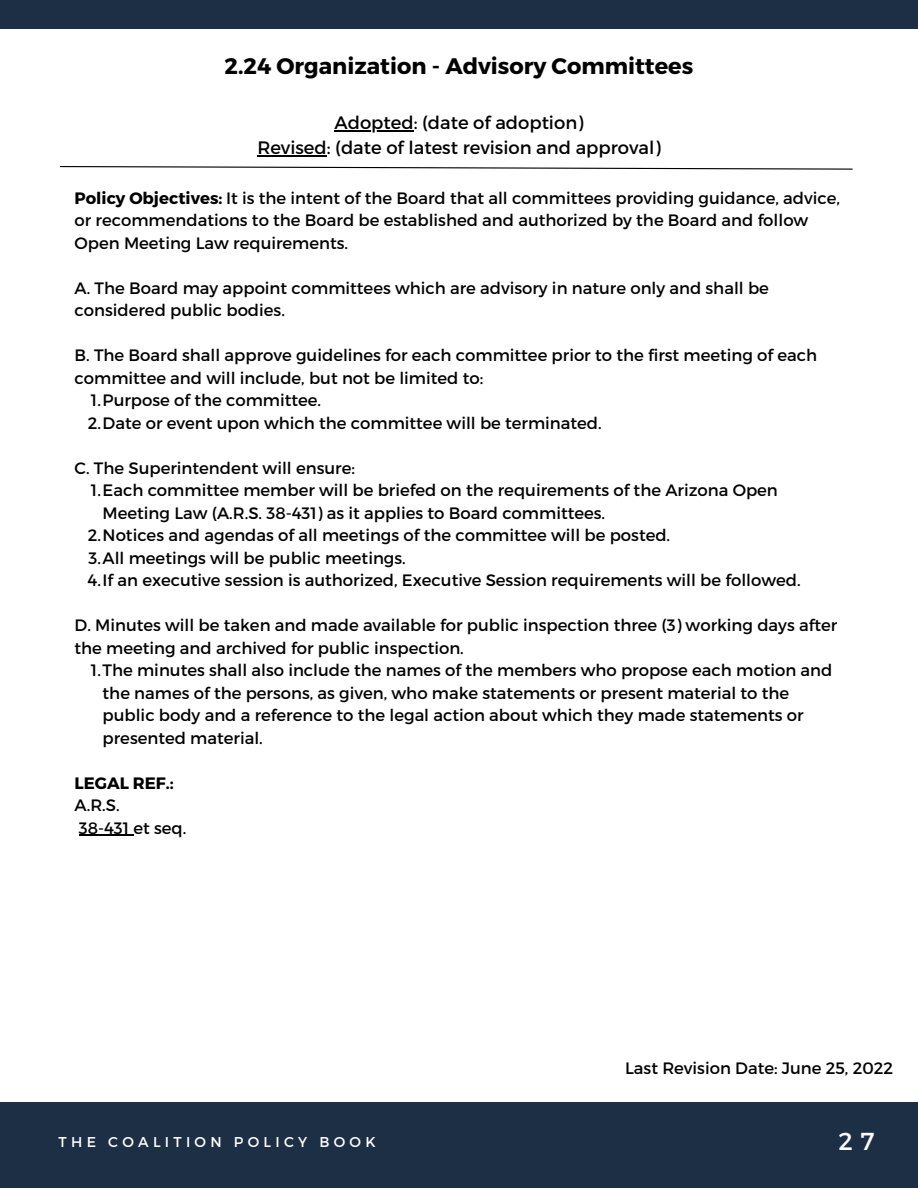
<style>
.page{position:relative;width:918px;height:1188px;background:#fff}
.page>*{position:absolute;margin:0;border:0;box-sizing:border-box;transform-origin:0 0}
.t1{font:24.6px "Montserrat";color:#fff}
.t2{font:700 22.5px "Montserrat";color:#000}
.t3{font:18px "Montserrat";color:#000}
.t4{font:16.5px/22.5px "Montserrat";color:#000}
.t5{font:700 16.5px "Montserrat";color:#000}
.t6{font:14.25px "Montserrat";letter-spacing:.3em;color:#fff}
.s1{font-weight:700}
</style>
<div class="page">
<div style="left:0;top:1102px;width:918px;height:86px;background:#1d2f45"></div>
<div style="left:0;top:0;width:918px;height:28px;background:#1d2f45"></div>
<hr style="left:334px;top:131px;width:80px;height:1px;background:#000">
<hr style="left:257px;top:155px;width:70px;height:1px;background:#000">
<hr style="left:79px;top:835px;width:50px;height:1px;background:#000">
<svg style="left:59px;top:166px;width:794px;height:4px"></svg>
<p class="t2" style="left:225px;top:52px;width:470px">2.24 Organization - Advisory Committees</p>
<p class="t3" style="left:334px;top:111px;width:251px">Adopted: (date of adoption)</p>
<p class="t3" style="left:257px;top:136px;width:405px">Revised: (date of latest revision and approval)</p>
<p class="t4" style="left:75px;top:186px;width:767px"><span class="s1">Policy Objectives:</span> It is the intent of the Board that all committees providing guidance, advice, or recommendations to the Board be established and authorized by the Board and follow<br>Open Meeting Law requirements.</p>
<p class="t4" style="left:75px;top:276px;width:696px">A. The Board may appoint committees which are advisory in nature only and shall be considered public bodies.</p>
<p class="t4" style="left:75px;top:343px;width:744px">B. The Board shall approve guidelines for each committee prior to the first meeting of each committee and will include, but not be limited to:</p>
<p class="t4" style="left:91px;top:388px;width:232px">1.Purpose of the committee.</p>
<p class="t4" style="left:88px;top:411px;width:516px">2.Date or event upon which the committee will be terminated.</p>
<p class="t4" style="left:75px;top:456px;width:282px">C. The Superintendent will ensure:</p>
<p class="t4" style="left:103px;top:478px;width:677px;text-indent:-12px">1.Each committee member will be briefed on the requirements of the Arizona Open<br>Meeting Law (A.R.S. 38-431) as it applies to Board committees.</p>
<p class="t4" style="left:88px;top:523px;width:584px">2.Notices and agendas of all meetings of the committee will be posted.</p>
<p class="t4" style="left:88px;top:546px;width:319px">3.All meetings will be public meetings.</p>
<p class="t4" style="left:87px;top:568px;width:715px">4.If an executive session is authorized, Executive Session requirements will be followed.</p>
<p class="t4" style="left:75px;top:613px;width:764px">D. Minutes will be taken and made available for public inspection three (3) working days after the meeting and archived for public inspection.</p>
<p class="t4" style="left:103px;top:658px;width:731px;text-indent:-12px">1.The minutes shall also include the names of the members who propose each motion and the names of the persons, as given, who make statements or present material to the public body and a reference to the legal action about which they made statements or presented material.</p>
<p class="t5" style="left:75px;top:772px;width:101px">LEGAL REF.:</p>
<p class="t4" style="left:75px;top:793px;width:47px">A.R.S.</p>
<p class="t4" style="left:79px;top:816px;width:109px">38-431 et seq.</p>
<p class="t4" style="left:625px;top:1057px;width:270px">Last Revision Date: June 25, 2022</p>
<p class="t6" style="left:59px;top:1132px;width:319px">THE COALITION POLICY BOOK</p>
<p class="t1" style="left:839px;top:1126px;width:37px">2 7</p>
</div>
